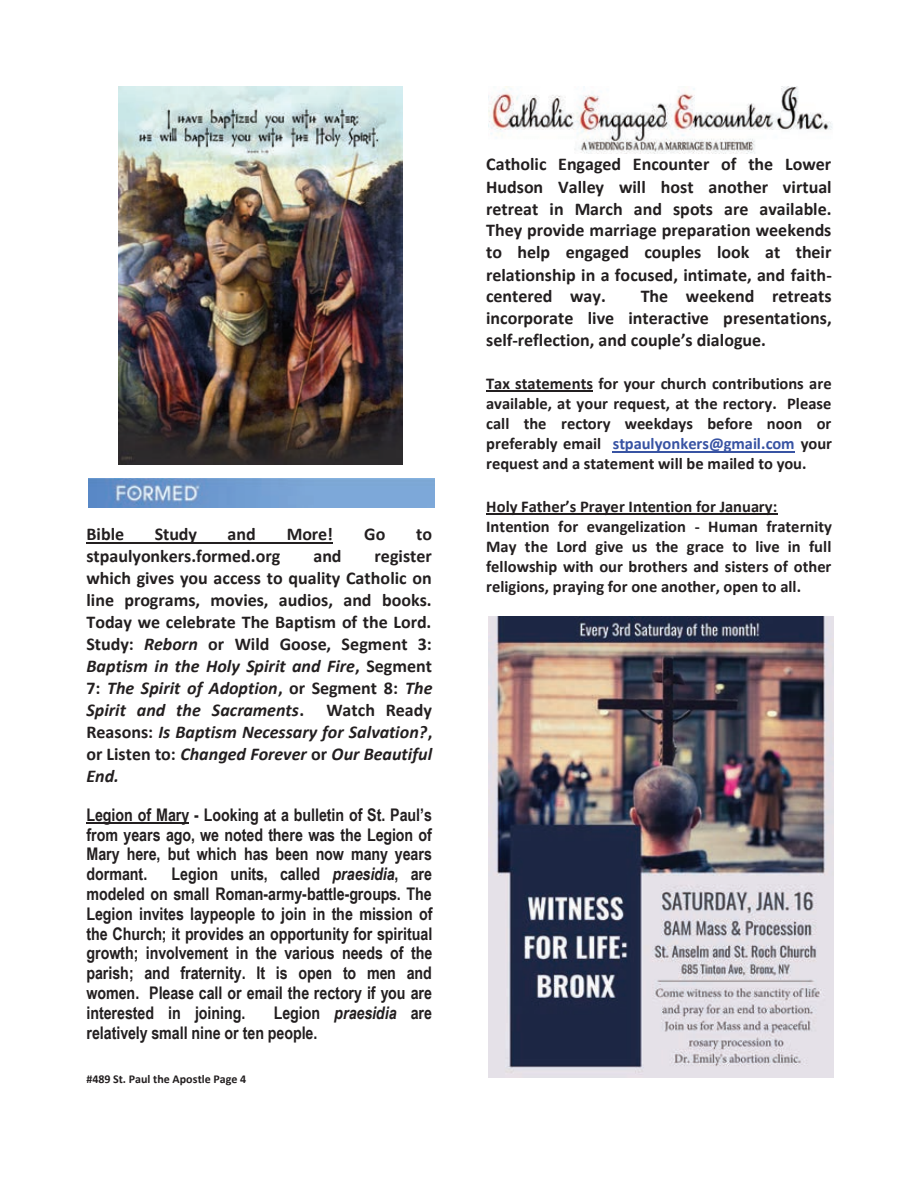
<style>
.page{position:relative;width:918px;height:1188px;background:#fff}
.page>*{position:absolute;margin:0;border:0;box-sizing:border-box;transform-origin:0 0}
.t1{font:700 18px/21.9px "Calibri";color:#231f20;text-align:justify}
.t2{font:700 17.4px/19.8px "Arial Narrow";color:#231f20;text-align:justify}
.t3{font:700 16.5px/20.1px "Calibri";letter-spacing:.005em;color:#231f20;text-align:justify}
.t4{font:700 12px "Calibri";color:#231f20}
.s1{font-style:italic}
.s2{color:#3853a3}
</style>
<div class="page">
<hr style="left:86px;top:542px;width:247px;height:1px;background:#231f20">
<hr style="left:86px;top:822px;width:103px;height:2px;background:#231f20">
<hr style="left:486px;top:391px;width:107px;height:1px;background:#231f20">
<hr style="left:613px;top:451px;width:182px;height:1px;background:#3853a3">
<hr style="left:486px;top:513px;width:292px;height:2px;background:#231f20">
<img style="left:119px;top:86px;width:283px;height:379px">
<img style="left:89px;top:479px;width:345px;height:29px">
<img style="left:488px;top:87px;width:344px;height:66px">
<img style="left:488px;top:617px;width:346px;height:461px">
<p class="t1" style="left:86px;top:524px;width:39px">Bible</p>
<p class="t1" style="left:155px;top:524px;width:44px">Study</p>
<p class="t1" style="left:228px;top:524px;width:30px">and</p>
<p class="t1" style="left:287px;top:524px;width:48px">More!</p>
<p class="t1" style="left:364px;top:524px;width:23px">Go</p>
<p class="t1" style="left:416px;top:524px;width:17px">to</p>
<p class="t1" style="left:86px;top:547px;width:196px">stpaulyonkers.formed.org</p>
<p class="t1" style="left:313px;top:547px;width:30px">and</p>
<p class="t1" style="left:86px;top:547px;width:348px;text-indent:288px">register which gives you access to quality Catholic on line programs, movies, audios, and books.<br>Today we celebrate The Baptism of the Lord.<br>Study: <span class="s1">Reborn</span> or Wild Goose, Segment 3:<br><span class="s1">Baptism in the Holy Spirit and Fire</span>, Segment 7: <span class="s1">The Spirit of Adoption</span>, or Segment 8: <span class="s1">The Spirit and the Sacraments</span>. Watch Ready Reasons: <span class="s1">Is Baptism Necessary for Salvation?</span>, or Listen to: <span class="s1">Changed Forever</span> or <span class="s1">Our Beautiful End.</span></p>
<p class="t2" style="left:86px;top:804px;width:347px">Legion of Mary - Looking at a bulletin of St. Paul’s from years ago, we noted there was the Legion of Mary here, but which has been now many years dormant.</p>
<p class="t2" style="left:86px;top:864px;width:348px;text-indent:85px">Legion units, called <span class="s1">praesidia</span>, are modeled on small Roman-army-battle-groups. The Legion invites laypeople to join in the mission of the Church; it provides an opportunity for spiritual growth; involvement in the various needs of the parish; and fraternity. It is open to men and women. Please call or email the rectory if you are interested in joining.</p>
<p class="t2" style="left:86px;top:1003px;width:347px;text-indent:187px">Legion <span class="s1">praesidia</span> are relatively small nine or ten people.</p>
<p class="t4" style="left:86px;top:1074px;width:161px">#489 St. Paul the Apostle Page 4</p>
<p class="t1" style="left:486px;top:155px;width:347px">Catholic Engaged Encounter of the Lower Hudson Valley will host another virtual retreat in March and spots are available.<br>They provide marriage preparation weekends to help engaged couples look at their relationship in a focused, intimate, and faith&shy;centered way.</p>
<p class="t1" style="left:486px;top:287px;width:347px;text-indent:155px">The weekend retreats incorporate live interactive presentations, self-reflection, and couple’s dialogue.</p>
<p class="t3" style="left:486px;top:375px;width:347px">Tax statements for your church contributions are available, at your request, at the rectory. Please call the rectory weekdays before noon or preferably email <span class="s2">stpaulyonkers@gmail.com</span> your request and a statement will be mailed to you.</p>
<p class="t3" style="left:486px;top:497px;width:347px;text-align:left">Holy Father’s Prayer Intention for January:<br>Intention for evangelization - Human fraternity May the Lord give us the grace to live in full fellowship with our brothers and sisters of other religions, praying for one another, open to all.</p>
</div>
